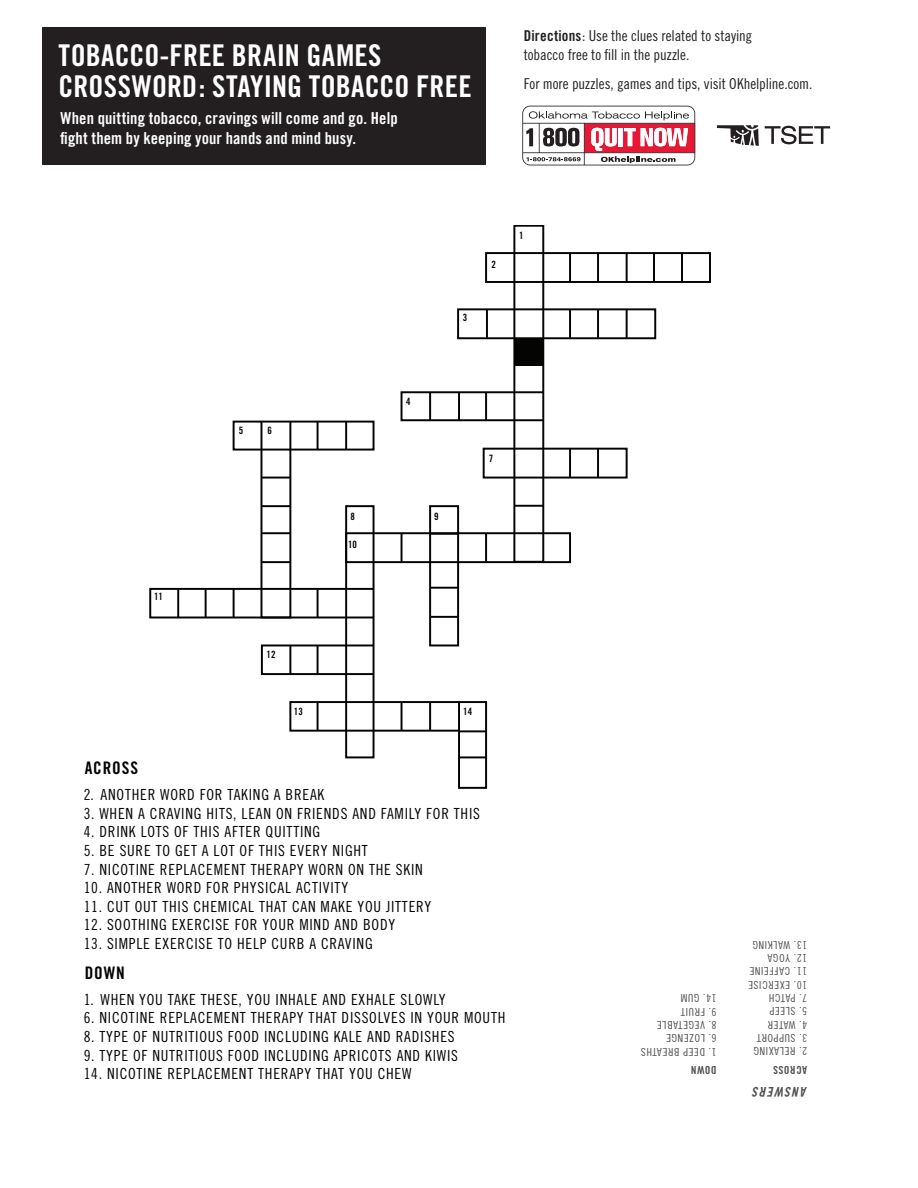
<style>
.page{position:relative;width:918px;height:1188px;background:#fff}
.page>*{position:absolute;margin:0;border:0;box-sizing:border-box;transform-origin:0 0}
.t1{font:30px/31.5px "Trade Gothic Bold Cond Twenty";letter-spacing:.01em;color:#fff}
.t2{font:17.25px "Trade Gothic Bold Cond Twenty";letter-spacing:.05em;color:#040503}
.t3{font:16.5px/19.5px "Trade Gothic Bold Cond Twenty";letter-spacing:.005em;color:#fff}
.t4{font:15.3px "Trade Gothic Cond Eighteen";letter-spacing:.05em;color:#040503}
.t5{font:15px/19.5px "Trade Gothic Cond Eighteen";letter-spacing:-.005em;color:#231f20}
.t6{font:13.35px "Trade Gothic Bold Cond Twenty Obl";letter-spacing:.1em;color:#040503}
.t7{font:10.95px "Trade Gothic Cond Eighteen";letter-spacing:.05em;color:#040503}
.t8{font:10.95px "Trade Gothic Bold Cond Twenty";letter-spacing:.05em;color:#040503}
.t9{font:10.05px "Trade Gothic Bold Cond Twenty";color:#040503}
.s1{font-family:"Trade Gothic Bold Cond Twenty"}
</style>
<div class="page">
<div style="left:233px;top:421px;width:142px;height:30px;border:2px solid #040503"></div>
<hr style="left:317px;top:422px;width:2px;height:28px;background:#040503">
<hr style="left:569px;top:449px;width:2px;height:28px;background:#040503">
<hr style="left:597px;top:449px;width:2px;height:28px;background:#040503">
<hr style="left:569px;top:310px;width:2px;height:28px;background:#040503">
<hr style="left:569px;top:254px;width:2px;height:28px;background:#040503">
<hr style="left:597px;top:254px;width:2px;height:28px;background:#040503">
<hr style="left:626px;top:254px;width:2px;height:28px;background:#040503">
<hr style="left:653px;top:254px;width:2px;height:28px;background:#040503">
<hr style="left:681px;top:254px;width:2px;height:28px;background:#040503">
<hr style="left:486px;top:310px;width:2px;height:28px;background:#040503">
<hr style="left:597px;top:310px;width:2px;height:28px;background:#040503">
<hr style="left:626px;top:310px;width:2px;height:28px;background:#040503">
<hr style="left:289px;top:646px;width:2px;height:28px;background:#040503">
<hr style="left:317px;top:646px;width:2px;height:28px;background:#040503">
<hr style="left:401px;top:534px;width:2px;height:28px;background:#040503">
<hr style="left:317px;top:589px;width:2px;height:28px;background:#040503">
<hr style="left:233px;top:589px;width:2px;height:28px;background:#040503">
<hr style="left:205px;top:589px;width:2px;height:28px;background:#040503">
<hr style="left:177px;top:589px;width:2px;height:28px;background:#040503">
<hr style="left:485px;top:534px;width:2px;height:28px;background:#040503">
<hr style="left:429px;top:392px;width:2px;height:28px;background:#040503">
<hr style="left:458px;top:392px;width:2px;height:28px;background:#040503">
<hr style="left:485px;top:392px;width:2px;height:28px;background:#040503">
<hr style="left:345px;top:422px;width:2px;height:28px;background:#040503">
<hr style="left:430px;top:616px;width:29px;height:2px;background:#040503">
<hr style="left:514px;top:505px;width:29px;height:2px;background:#040503">
<hr style="left:430px;top:587px;width:29px;height:2px;background:#040503">
<hr style="left:261px;top:477px;width:29px;height:2px;background:#040503">
<hr style="left:261px;top:505px;width:29px;height:2px;background:#040503">
<hr style="left:261px;top:532px;width:29px;height:2px;background:#040503">
<hr style="left:261px;top:561px;width:29px;height:2px;background:#040503">
<div style="left:260px;top:421px;width:31px;height:197px;border:2px solid #040503"></div>
<div style="left:513px;top:226px;width:31px;height:337px;border:2px solid #040503"></div>
<div style="left:345px;top:532px;width:226px;height:31px;border:2px solid #040503"></div>
<div style="left:457px;top:308px;width:199px;height:31px;border:2px solid #040503"></div>
<div style="left:483px;top:448px;width:145px;height:31px;border:2px solid #040503"></div>
<div style="left:485px;top:252px;width:226px;height:31px;border:2px solid #040503"></div>
<div style="left:401px;top:391px;width:143px;height:30px;border:2px solid #040503"></div>
<div style="left:429px;top:505px;width:30px;height:141px;border:2px solid #040503"></div>
<svg style="left:289px;top:701px;width:199px;height:88px"></svg>
<div style="left:345px;top:505px;width:30px;height:253px;border:2px solid #040503"></div>
<div style="left:149px;top:588px;width:226px;height:30px;border:2px solid #040503"></div>
<div style="left:261px;top:645px;width:114px;height:30px;border:2px solid #040503"></div>
<div style="left:515px;top:338px;width:28px;height:28px;background:#040503"></div>
<div style="left:42px;top:27px;width:444px;height:138px;background:#231f20"></div>
<svg style="left:522px;top:106px;width:173px;height:59px"></svg>
<svg style="left:717px;top:125px;width:42px;height:21px"></svg>
<svg style="left:765px;top:126px;width:65px;height:18px"></svg>
<h1 class="t1" style="left:59px;top:39px;width:415px">TOBACCO-FREE BRAIN GAMES<br>CROSSWORD: STAYING TOBACCO FREE</h1>
<p class="t3" style="left:60px;top:109px;width:339px">When quitting tobacco, cravings will come and go. Help fight them by keeping your hands and mind busy.</p>
<p class="t5" style="left:524px;top:26px;width:230px"><span class="s1">Directions</span>: Use the clues related to staying tobacco free to fill in the puzzle.</p>
<p class="t5" style="left:524px;top:74px;width:290px">For more puzzles, games and tips, visit OKhelpline.com.</p>
<p class="t9" style="left:463px;top:312px;width:6px">3</p>
<p class="t9" style="left:491px;top:258px;width:6px">2</p>
<p class="t9" style="left:519px;top:229px;width:6px">1</p>
<p class="t9" style="left:154px;top:590px;width:10px">11</p>
<p class="t9" style="left:239px;top:425px;width:6px">5</p>
<p class="t9" style="left:267px;top:425px;width:6px">6</p>
<p class="t9" style="left:406px;top:395px;width:6px">4</p>
<p class="t9" style="left:350px;top:510px;width:6px">8</p>
<p class="t9" style="left:434px;top:510px;width:6px">9</p>
<p class="t9" style="left:348px;top:538px;width:10px">10</p>
<p class="t9" style="left:489px;top:452px;width:6px">7</p>
<p class="t2" style="left:85px;top:757px;width:55px">ACROSS</p>
<p class="t9" style="left:267px;top:649px;width:10px">12</p>
<p class="t9" style="left:294px;top:705px;width:10px">13</p>
<p class="t9" style="left:463px;top:705px;width:10px">14</p>
<p class="t4" style="left:84px;top:786px;width:242px">2. ANOTHER WORD FOR TAKING A BREAK</p>
<p class="t4" style="left:84px;top:804px;width:398px">3. WHEN A CRAVING HITS, LEAN ON FRIENDS AND FAMILY FOR THIS</p>
<p class="t4" style="left:84px;top:823px;width:238px">4. DRINK LOTS OF THIS AFTER QUITTING</p>
<p class="t4" style="left:84px;top:841px;width:286px">5. BE SURE TO GET A LOT OF THIS EVERY NIGHT</p>
<p class="t4" style="left:84px;top:860px;width:341px">7. NICOTINE REPLACEMENT THERAPY WORN ON THE SKIN</p>
<p class="t4" style="left:84px;top:879px;width:266px">10. ANOTHER WORD FOR PHYSICAL ACTIVITY</p>
<p class="t4" style="left:84px;top:897px;width:349px">11. CUT OUT THIS CHEMICAL THAT CAN MAKE YOU JITTERY</p>
<p class="t4" style="left:84px;top:916px;width:313px">12. SOOTHING EXERCISE FOR YOUR MIND AND BODY</p>
<p class="t4" style="left:84px;top:934px;width:291px">13. SIMPLE EXERCISE TO HELP CURB A CRAVING</p>
<p class="t2" style="left:85px;top:962px;width:42px">DOWN</p>
<p class="t4" style="left:84px;top:990px;width:364px">1. WHEN YOU TAKE THESE, YOU INHALE AND EXHALE SLOWLY</p>
<p class="t4" style="left:84px;top:1009px;width:423px">6. NICOTINE REPLACEMENT THERAPY THAT DISSOLVES IN YOUR MOUTH</p>
<p class="t4" style="left:84px;top:1028px;width:373px">8. TYPE OF NUTRITIOUS FOOD INCLUDING KALE AND RADISHES</p>
<p class="t4" style="left:84px;top:1046px;width:376px">9. TYPE OF NUTRITIOUS FOOD INCLUDING APRICOTS AND KIWIS</p>
<p class="t4" style="left:84px;top:1065px;width:329px">14. NICOTINE REPLACEMENT THERAPY THAT YOU CHEW</p>
<p class="t7" style="left:807px;top:951px;width:56px;rotate:-180deg">13. WALKING</p>
<p class="t7" style="left:807px;top:964px;width:41px;rotate:-180deg">12. YOGA</p>
<p class="t7" style="left:807px;top:978px;width:59px;rotate:-180deg">11. CAFFEINE</p>
<p class="t7" style="left:807px;top:991px;width:60px;rotate:-180deg">10. EXERCISE</p>
<p class="t7" style="left:717px;top:1005px;width:37px;rotate:-180deg">14. GUM</p>
<p class="t7" style="left:807px;top:1004px;width:40px;rotate:-180deg">7. PATCH</p>
<p class="t7" style="left:717px;top:1018px;width:37px;rotate:-180deg">9. FRUIT</p>
<p class="t7" style="left:807px;top:1018px;width:39px;rotate:-180deg">5. SLEEP</p>
<p class="t7" style="left:717px;top:1031px;width:61px;rotate:-180deg">8. VEGETABLE</p>
<p class="t7" style="left:807px;top:1031px;width:41px;rotate:-180deg">4. WATER</p>
<p class="t7" style="left:717px;top:1045px;width:52px;rotate:-180deg">6. LOZENGE</p>
<p class="t7" style="left:807px;top:1044px;width:52px;rotate:-180deg">3. SUPPORT</p>
<p class="t7" style="left:717px;top:1058px;width:77px;rotate:-180deg">1. DEEP BREATHS</p>
<p class="t7" style="left:807px;top:1058px;width:55px;rotate:-180deg">2. RELAXING</p>
<p class="t8" style="left:717px;top:1077px;width:27px;rotate:-180deg">DOWN</p>
<p class="t8" style="left:807px;top:1077px;width:35px;rotate:-180deg">ACROSS</p>
<p class="t6" style="left:807px;top:1100px;width:55px;rotate:-180deg">ANSWERS</p>
</div>
